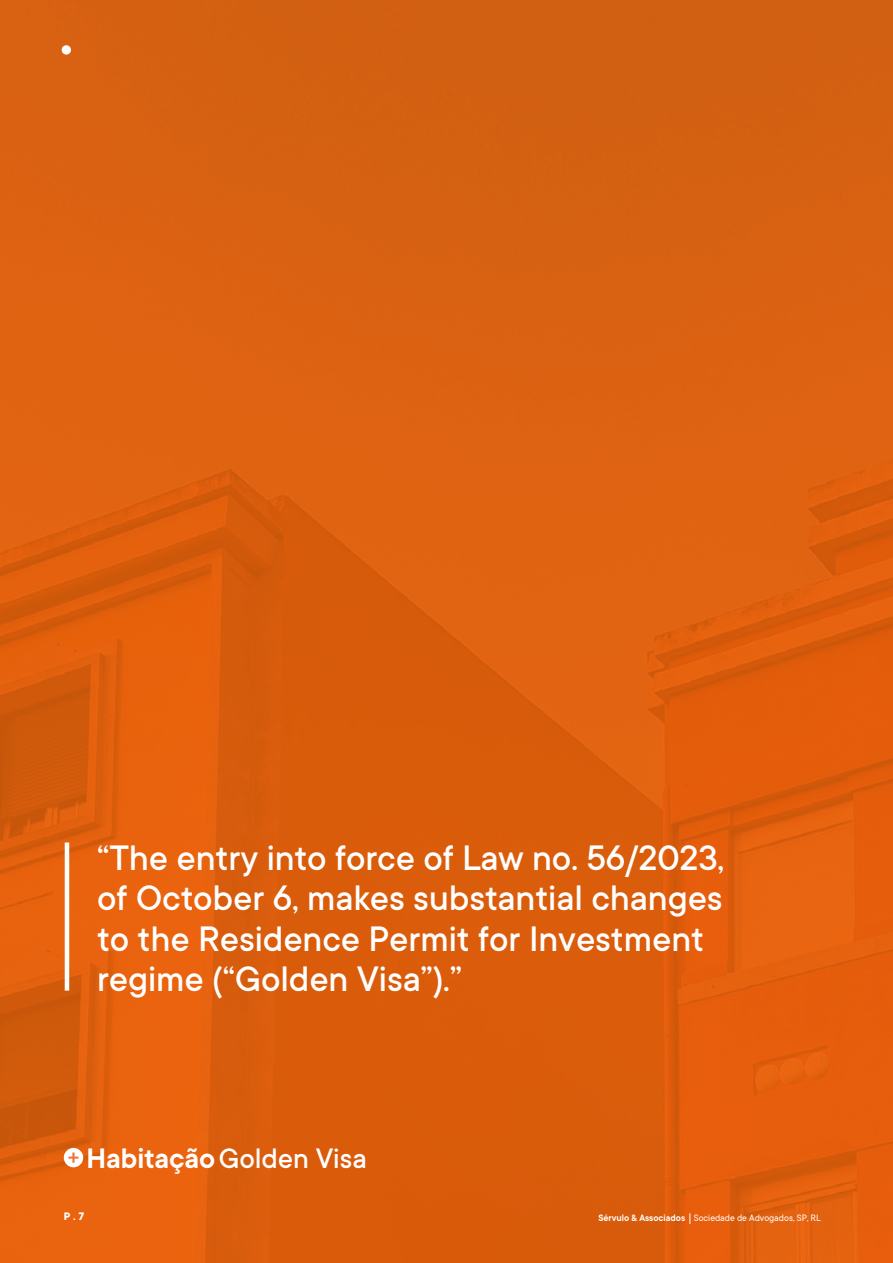
<style>
.page{position:relative;width:893px;height:1263px;background:#fff}
.page>*{position:absolute;margin:0;border:0;box-sizing:border-box;transform-origin:0 0}
.t1{font:500 39px/40.5px "TT Commons";letter-spacing:-.005em;color:#fff}
.t2{font:500 31.05px "TT Commons";letter-spacing:-.005em;color:#fff}
.t3{font:700 12px "TT Commons";color:#fff}
.t4{font:10.2px "TT Commons";color:#fff}
.s1{font-weight:600}
</style>
<div class="page">
<div style="left:0;top:0;width:893px;height:1263px;background:linear-gradient(to bottom,#d76213,#e15d0a)"></div>
<div style="left:62px;top:45px;width:9px;height:10px;background:#fff;border-radius:50%"></div>
<div style="left:64px;top:1148px;width:19px;height:19px;background:#fff;border-radius:50%"></div>
<svg style="left:68px;top:1152px;width:11px;height:11px"></svg>
<hr style="left:65px;top:842px;width:4px;height:148px;background:#fff">
<p class="t1" style="left:97px;top:838px;width:628px">“The entry into force of Law no. 56/2023, of October 6, makes substantial changes to the Residence Permit for Investment regime (“Golden Visa”).”</p>
<p class="t2" style="left:87px;top:1141px;width:282px"><span class="s1">Habitação</span> Golden Visa</p>
<p class="t3" style="left:64px;top:1210px;width:22px">P . 7</p>
<p class="t4" style="left:598px;top:1212px;width:224px"><span class="s1">Sérvulo &amp; Associados</span> Sociedade de Advogados, SP, RL</p>
</div>
